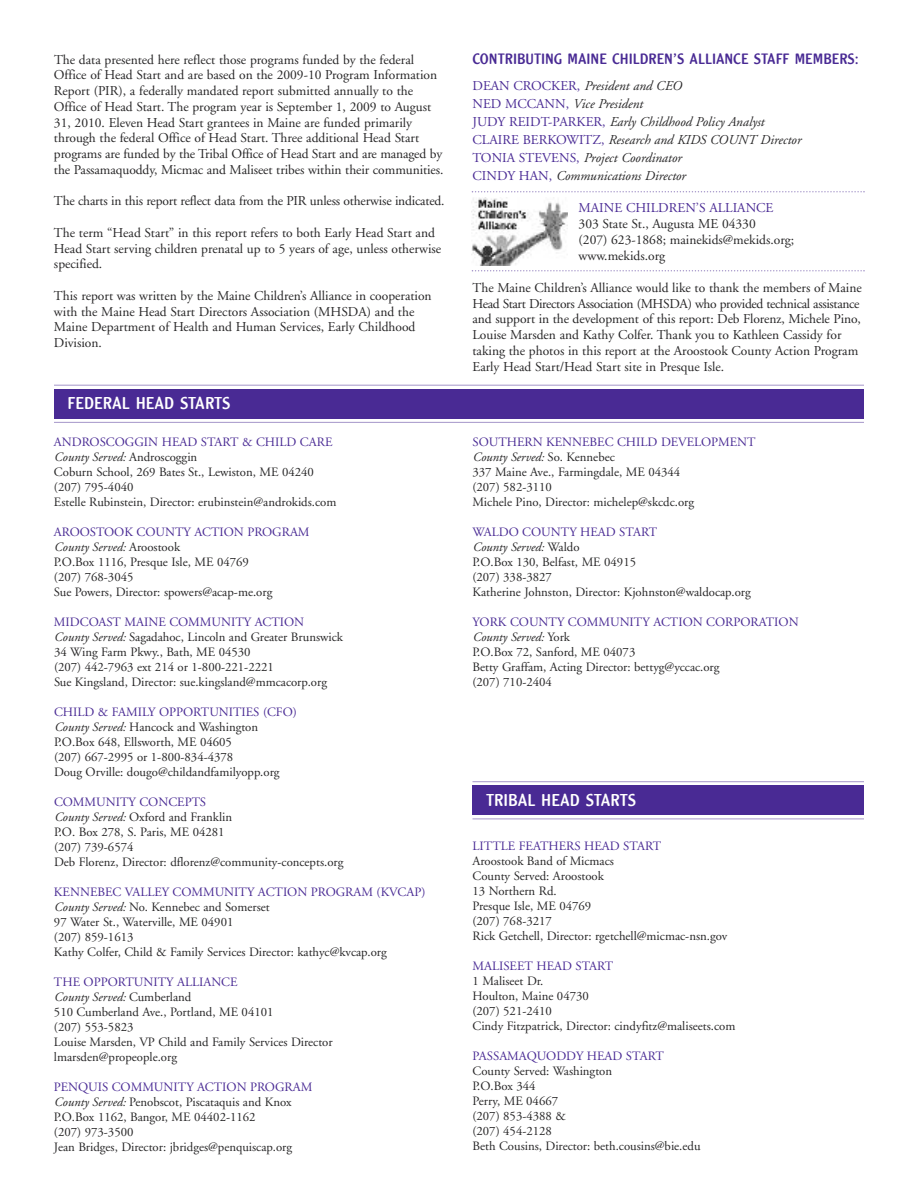
<style>
.page{position:relative;width:918px;height:1188px;background:#fff}
.page>*{position:absolute;margin:0;border:0;box-sizing:border-box;transform-origin:0 0}
.t1{font:18px "Clearface Got T Regu Ro 1";color:#fff}
.t2{font:15.75px "Clearface Got T Regu Ro 1";color:#492a94}
.t3{font:13.5px/15.8px "Adobe Garamond";color:#272627}
.t4{font:italic 13.5px/18px "Adobe Garamond";color:#272627}
.t5{font:13.5px "Adobe Garamond";color:#492a94}
.t6{font:12.75px/15px "Adobe Garamond";color:#272627}
.t7{font:12.75px "Adobe Garamond";color:#492a94}
.s1{color:#492a94}
.s2{font-style:italic}
.s3{font-style:normal;color:#492a94}
</style>
<div class="page">
<div style="left:54px;top:389px;width:810px;height:30px;background:#492a94"></div>
<hr style="left:54px;top:385px;width:810px;height:1px;background:#a495c9">
<hr style="left:54px;top:422px;width:810px;height:1px;background:#a495c9">
<div style="left:472px;top:785px;width:392px;height:30px;background:#492a94"></div>
<hr style="left:472px;top:781px;width:392px;height:1px;background:#a495c9">
<hr style="left:472px;top:819px;width:392px;height:1px;background:#a495c9">
<img style="left:472px;top:197px;width:96px;height:69px">
<svg style="left:472px;top:191px;width:393px;height:1px"></svg>
<svg style="left:472px;top:270px;width:393px;height:2px"></svg>
<p class="t3" style="left:54px;top:53px;width:391px">The data presented here reflect those programs funded by the federal Office of Head Start and are based on the 2009-10 Program Information Report (PIR), a federally mandated report submitted annually to the Office of Head Start. The program year is September 1, 2009 to August 31, 2010. Eleven Head Start grantees in Maine are funded primarily through the federal Office of Head Start. Three additional Head Start programs are funded by the Tribal Office of Head Start and are managed by the Passamaquoddy, Micmac and Maliseet tribes within their communities.</p>
<p class="t3" style="left:54px;top:194px;width:392px">The charts in this report reflect data from the PIR unless otherwise indicated.</p>
<p class="t3" style="left:54px;top:226px;width:389px">The term “Head Start” in this report refers to both Early Head Start and<br>Head Start serving children prenatal up to 5 years of age, unless otherwise specified.</p>
<p class="t3" style="left:54px;top:289px;width:379px">This report was written by the Maine Children’s Alliance in cooperation with the Maine Head Start Directors Association (MHSDA) and the Maine Department of Health and Human Services, Early Childhood Division.</p>
<h1 class="t1" style="left:68px;top:393px;width:164px">FEDERAL HEAD STARTS</h1>
<p class="t6" style="left:54px;top:435px;width:284px"><span class="s1">ANDROSCOGGIN HEAD START &amp; CHILD CARE </span><span class="s2">County Served:</span> Androscoggin<br>Coburn School, 269 Bates St., Lewiston, ME 04240 (207) 795-4040<br>Estelle Rubinstein, Director: erubinstein@androkids.com</p>
<p class="t6" style="left:54px;top:525px;width:257px"><span class="s1">AROOSTOOK COUNTY ACTION PROGRAM<br></span><span class="s2">County Served:</span> Aroostook<br>P.O.Box 1116, Presque Isle, ME 04769<br>(207) 768-3045<br>Sue Powers, Director: spowers@acap-me.org</p>
<p class="t6" style="left:54px;top:615px;width:291px"><span class="s1">MIDCOAST MAINE COMMUNITY ACTION<br></span><span class="s2">County Served:</span> Sagadahoc, Lincoln and Greater Brunswick 34 Wing Farm Pkwy., Bath, ME 04530<br>(207) 442-7963 ext 214 or 1-800-221-2221<br>Sue Kingsland, Director: sue.kingsland@mmcacorp.org</p>
<p class="t6" style="left:54px;top:705px;width:244px"><span class="s1">CHILD &amp; FAMILY OPPORTUNITIES (CFO)<br></span><span class="s2">County Served:</span> Hancock and Washington P.O.Box 648, Ellsworth, ME 04605<br>(207) 667-2995 or 1-800-834-4378<br>Doug Orville: dougo@childandfamilyopp.org</p>
<p class="t6" style="left:54px;top:795px;width:291px"><span class="s1">COMMUNITY CONCEPTS<br></span><span class="s2">County Served:</span> Oxford and Franklin<br>P.O. Box 278, S. Paris, ME 04281<br>(207) 739-6574<br>Deb Florenz, Director: dflorenz@community-concepts.org</p>
<p class="t6" style="left:54px;top:885px;width:373px"><span class="s1">KENNEBEC VALLEY COMMUNITY ACTION PROGRAM (KVCAP)<br></span><span class="s2">County Served:</span> No. Kennebec and Somerset<br>97 Water St., Waterville, ME 04901<br>(207) 859-1613<br>Kathy Colfer, Child &amp; Family Services Director: kathyc@kvcap.org</p>
<p class="t6" style="left:54px;top:975px;width:280px"><span class="s1">THE OPPORTUNITY ALLIANCE<br></span><span class="s2">County Served:</span> Cumberland<br>510 Cumberland Ave., Portland, ME 04101<br>(207) 553-5823<br>Louise Marsden, VP Child and Family Services Director lmarsden@propeople.org</p>
<p class="t6" style="left:54px;top:1080px;width:260px"><span class="s1">PENQUIS COMMUNITY ACTION PROGRAM </span><span class="s2">County Served:</span> Penobscot, Piscataquis and Knox P.O.Box 1162, Bangor, ME 04402-1162<br>(207) 973-3500<br>Jean Bridges, Director: jbridges@penquiscap.org</p>
<p class="t2" style="left:472px;top:50px;width:388px">CONTRIBUTING MAINE CHILDREN’S ALLIANCE STAFF MEMBERS:</p>
<p class="t4" style="left:472px;top:78px;width:330px"><span class="s3">DEAN CROCKER,</span> President and CEO<br><span class="s3">NED MCCANN,</span> Vice President<br><span class="s3">JUDY REIDT-PARKER,</span> Early Childhood Policy Analyst <span class="s3">CLAIRE BERKOWITZ,</span> Research and KIDS COUNT Director <span class="s3">TONIA STEVENS,</span> Project Coordinator<br><span class="s3">CINDY HAN,</span> Communications Director</p>
<p class="t5" style="left:579px;top:203px;width:196px">MAINE CHILDREN’S ALLIANCE</p>
<p class="t3" style="left:579px;top:217px;width:217px">303 State St., Augusta ME 04330<br>(207) 623-1868; mainekids@mekids.org; www.mekids.org</p>
<p class="t3" style="left:472px;top:281px;width:391px">The Maine Children’s Alliance would like to thank the members of Maine Head Start Directors Association (MHSDA) who provided technical assistance and support in the development of this report: Deb Florenz, Michele Pino, Louise Marsden and Kathy Colfer. Thank you to Kathleen Cassidy for taking the photos in this report at the Aroostook County Action Program Early Head Start/Head Start site in Presque Isle.</p>
<p class="t6" style="left:472px;top:435px;width:285px"><span class="s1">SOUTHERN KENNEBEC CHILD DEVELOPMENT </span><span class="s2">County Served:</span> So. Kennebec<br>337 Maine Ave., Farmingdale, ME 04344<br>(207) 582-3110<br>Michele Pino, Director: michelep@skcdc.org</p>
<p class="t6" style="left:472px;top:525px;width:280px"><span class="s1">WALDO COUNTY HEAD START<br></span><span class="s2">County Served:</span> Waldo<br>P.O.Box 130, Belfast, ME 04915<br>(207) 338-3827<br>Katherine Johnston, Director: Kjohnston@waldocap.org</p>
<p class="t6" style="left:472px;top:615px;width:328px"><span class="s1">YORK COUNTY COMMUNITY ACTION CORPORATION<br></span><span class="s2">County Served:</span> York<br>P.O.Box 72, Sanford, ME 04073<br>Betty Graffam, Acting Director: bettyg@yccac.org<br>(207) 710-2404</p>
<h1 class="t1" style="left:486px;top:789px;width:152px">TRIBAL HEAD STARTS</h1>
<p class="t7" style="left:472px;top:841px;width:190px">LITTLE FEATHERS HEAD START</p>
<p class="t6" style="left:472px;top:855px;width:256px">Aroostook Band of Micmacs<br>County Served: Aroostook<br>13 Northern Rd.<br>Presque Isle, ME 04769<br>(207) 768-3217<br>Rick Getchell, Director: rgetchell@micmac-nsn.gov</p>
<p class="t7" style="left:472px;top:961px;width:142px">MALISEET HEAD START</p>
<p class="t6" style="left:472px;top:975px;width:264px">1 Maliseet Dr.<br>Houlton, Maine 04730<br>(207) 521-2410<br>Cindy Fitzpatrick, Director: cindyfitz@maliseets.com</p>
<p class="t7" style="left:472px;top:1051px;width:193px">PASSAMAQUODDY HEAD START</p>
<p class="t6" style="left:472px;top:1065px;width:230px">County Served: Washington<br>P.O.Box 344<br>Perry, ME 04667<br>(207) 853-4388 &amp;<br>(207) 454-2128<br>Beth Cousins, Director: beth.cousins@bie.edu</p>
</div>
